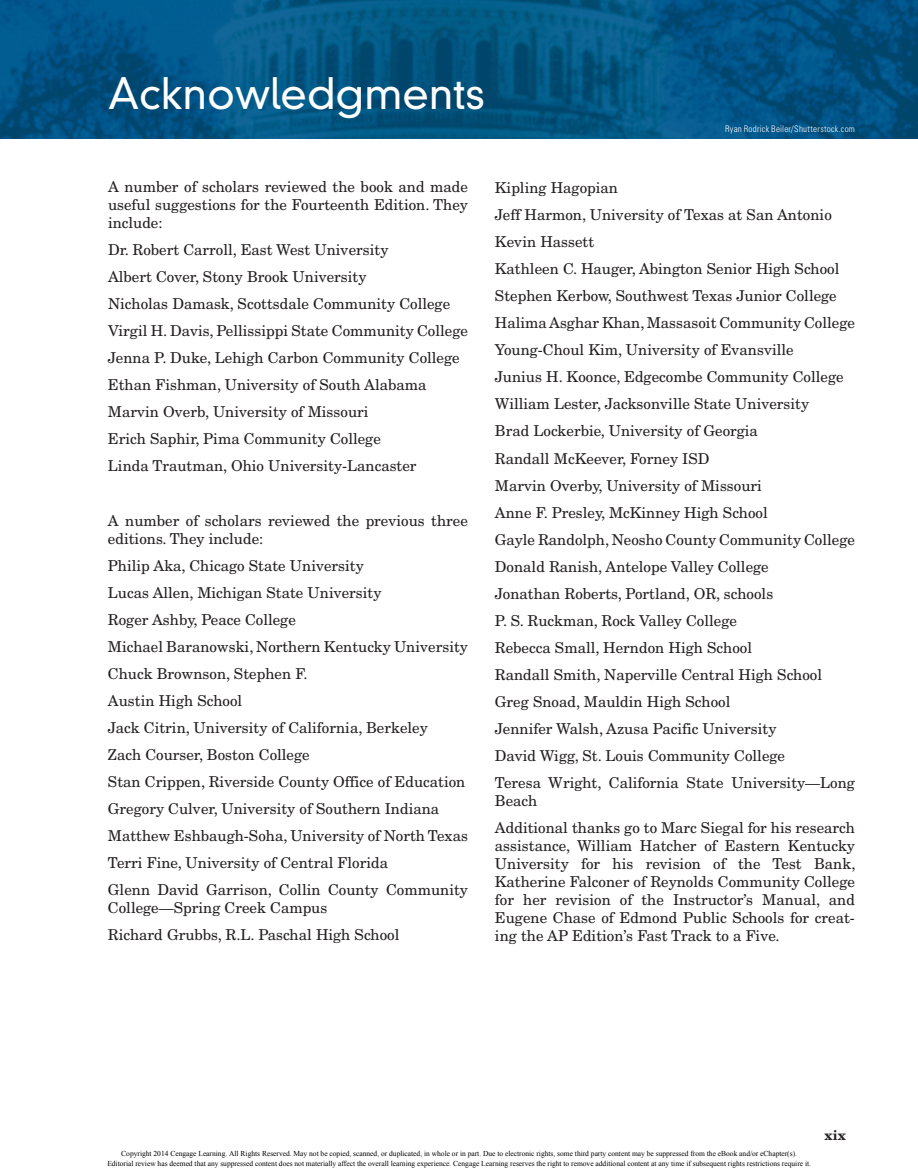
<style>
.page{position:relative;width:918px;height:1175px;background:#fff}
.page>*{position:absolute;margin:0;border:0;box-sizing:border-box;transform-origin:0 0}
.t1{font:300 42px "DIN Neuzeit Grotesk Std";color:#fff}
.t2{font:15px/27px "New Century Schlbk LT Std";color:#231f20}
.t3{font:700 13.5px "New Century Schlbk LT Std";color:#231f20}
.t4{font:300 condensed 9px "Univers LT Std";letter-spacing:.025em;color:#fff}
.t5{font:7.5px/9.8px "Times New Roman";color:#000;text-align:center}
</style>
<div class="page">
<img style="left:0;top:0;width:918px;height:139px">
<p class="t1" style="left:108px;top:76px;width:379px">Acknowledgments</p>
<p class="t4" style="left:725px;top:126px;width:131px">Ryan Rodrick Beiler/Shutterstock.com</p>
<p class="t2" style="left:108px;top:178px;width:362px;line-height:18px;text-align:justify">A number of scholars reviewed the book and made useful suggestions for the Fourteenth Edition. They include:</p>
<p class="t2" style="left:108px;top:237px;width:362px">Dr. Robert Carroll, East West University<br>Albert Cover, Stony Brook University<br>Nicholas Damask, Scottsdale Community College Virgil H. Davis, Pellissippi State Community College Jenna P. Duke, Lehigh Carbon Community College Ethan Fishman, University of South Alabama Marvin Overb, University of Missouri<br>Erich Saphir, Pima Community College<br>Linda Trautman, Ohio University-Lancaster</p>
<p class="t2" style="left:108px;top:513px;width:362px;line-height:18px">A number of scholars reviewed the previous three editions. They include:</p>
<p class="t2" style="left:108px;top:553px;width:362px">Philip Aka, Chicago State University<br>Lucas Allen, Michigan State University<br>Roger Ashby, Peace College<br>Michael Baranowski, Northern Kentucky University Chuck Brownson, Stephen F.<br>Austin High School<br>Jack Citrin, University of California, Berkeley<br>Zach Courser, Boston College<br>Stan Crippen, Riverside County Office of Education Gregory Culver, University of Southern Indiana Matthew Eshbaugh-Soha, University of North Texas Terri Fine, University of Central Florida<br>Glenn David Garrison, Collin County Community</p>
<p class="t2" style="left:108px;top:895px;width:293px">College—Spring Creek Campus<br>Richard Grubbs, R.L. Paschal High School</p>
<p class="t2" style="left:495px;top:176px;width:362px">Kipling Hagopian<br>Jeff Harmon, University of Texas at San Antonio Kevin Hassett<br>Kathleen C. Hauger, Abington Senior High School Stephen Kerbow, Southwest Texas Junior College Halima Asghar Khan, Massasoit Community College Young-Choul Kim, University of Evansville<br>Junius H. Koonce, Edgecombe Community College William Lester, Jacksonville State University<br>Brad Lockerbie, University of Georgia<br>Randall McKeever, Forney ISD<br>Marvin Overby, University of Missouri<br>Anne F. Presley, McKinney High School<br>Gayle Randolph, Neosho County Community College Donald Ranish, Antelope Valley College<br>Jonathan Roberts, Portland, OR, schools<br>P. S. Ruckman, Rock Valley College<br>Rebecca Small, Herndon High School<br>Randall Smith, Naperville Central High School Greg Snoad, Mauldin High School<br>Jennifer Walsh, Azusa Pacific University<br>David Wigg, St. Louis Community College<br>Teresa Wright, California State University—Long</p>
<p class="t2" style="left:495px;top:788px;width:362px">Beach<br>Additional thanks go to Marc Siegal for his research</p>
<p class="t2" style="left:495px;top:837px;width:362px;line-height:18px;text-align:justify">assistance, William Hatcher of Eastern Kentucky University for his revision of the Test Bank, Katherine Falconer of Reynolds Community College for her revision of the Instructor’s Manual, and Eugene Chase of Edmond Public Schools for creat&shy;ing the AP Edition’s Fast Track to a Five.</p>
<p class="t3" style="left:825px;top:1129px;width:23px">xix</p>
<p class="t5" style="left:107px;top:1148px;width:705px">Copyright 2014 Cengage Learning. All Rights Reserved. May not be copied, scanned, or duplicated, in whole or in part. Due to electronic rights, some third party content may be suppressed from the eBook and/or eChapter(s).<br>Editorial review has deemed that any suppressed content does not materially affect the overall learning experience. Cengage Learning reserves the right to remove additional content at any time if subsequent rights restrictions require it.</p>
</div>
